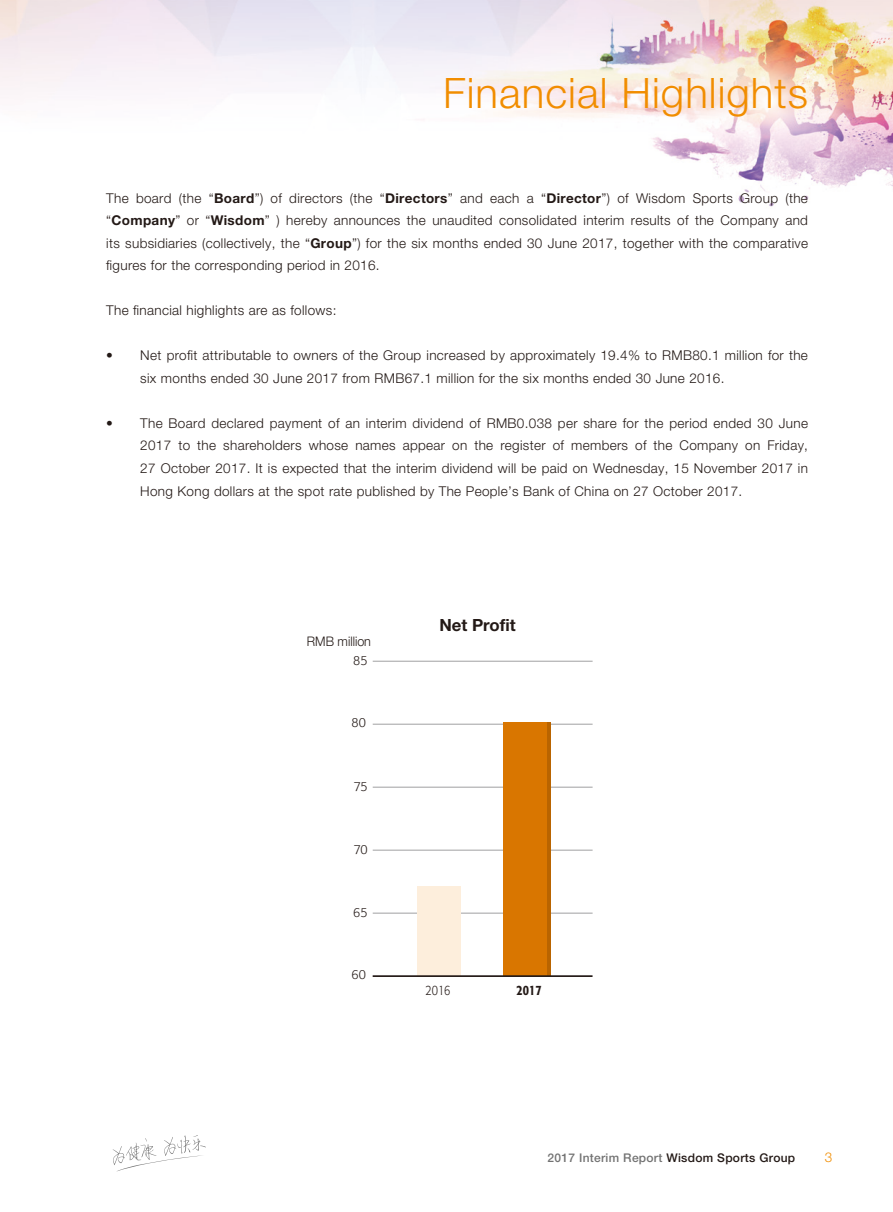
<style>
.page{position:relative;width:893px;height:1212px;background:#fff}
.page>*{position:absolute;margin:0;border:0;box-sizing:border-box;transform-origin:0 0}
.t1{font:300 42px "Helvetica Neue";letter-spacing:.025em;color:#f18d00}
.t2{font:700 16.8px "Helvetica Neue";color:#231916}
.t3{font:300 13.5px/22.5px "Helvetica Neue";letter-spacing:.025em;color:#231916;text-align:justify}
.t4{font:300 13.5px "Formata";color:#231916;scale:.8 1}
.t5{font:500 13.5px "Formata";color:#231916;scale:.8 1}
.t6{font:300 13.5px "Helvetica Neue";color:#f18d00}
.t7{font:300 13.2px "Helvetica Neue";color:#231916;scale:.95 1}
.t8{font:300 12.9px "Formata";color:#231916;scale:.95 1}
.t9{font:500 12px "Helvetica Neue";letter-spacing:.025em;color:#727272}
.s1{font-weight:700}
.s2{color:#231916}
</style>
<div class="page">
<img style="left:0;top:0;width:893px;height:207px">
<svg style="left:113px;top:1135px;width:93px;height:36px"></svg>
<hr style="left:373px;top:913px;width:220px;height:1px;background:#a0a0a1">
<hr style="left:373px;top:850px;width:220px;height:1px;background:#a0a0a1">
<hr style="left:373px;top:787px;width:220px;height:1px;background:#a0a0a1">
<hr style="left:373px;top:724px;width:220px;height:1px;background:#a0a0a1">
<hr style="left:373px;top:661px;width:220px;height:1px;background:#a0a0a1">
<hr style="left:547px;top:722px;width:3px;height:253px;background:#b96400">
<div style="left:503px;top:722px;width:44px;height:253px;background:#d97600"></div>
<div style="left:417px;top:886px;width:44px;height:89px;background:#fdeedc"></div>
<hr style="left:373px;top:975px;width:219px;height:2px;background:#231916">
<h1 class="t1" style="left:443px;top:68px;width:366px">Financial Highlights</h1>
<p class="t3" style="left:106px;top:187px;width:703px">The board (the “<span class="s1">Board</span>”) of directors (the “<span class="s1">Directors</span>” and each a “<span class="s1">Director</span>”) of Wisdom Sports Group (the “<span class="s1">Company</span>” or “<span class="s1">Wisdom</span>” ) hereby announces the unaudited consolidated interim results of the Company and its subsidiaries (collectively, the “<span class="s1">Group</span>”) for the six months ended 30 June 2017, together with the comparative figures for the corresponding period in 2016.</p>
<p class="t3" style="left:106px;top:299px;width:232px">The financial highlights are as follows:</p>
<p class="t3" style="left:140px;top:344px;width:669px;text-indent:-34px">• Net profit attributable to owners of the Group increased by approximately 19.4% to RMB80.1 million for the six months ended 30 June 2017 from RMB67.1 million for the six months ended 30 June 2016.</p>
<p class="t3" style="left:140px;top:412px;width:669px;text-indent:-34px">• The Board declared payment of an interim dividend of RMB0.038 per share for the period ended 30 June 2017 to the shareholders whose names appear on the register of members of the Company on Friday, 27 October 2017. It is expected that the interim dividend will be paid on Wednesday, 15 November 2017 in Hong Kong dollars at the spot rate published by The People’s Bank of China on 27 October 2017.</p>
<p class="t7" style="left:307px;top:633px;width:69px">RMB million</p>
<p class="t8" style="left:353px;top:653px;width:17px">85</p>
<p class="t8" style="left:351px;top:715px;width:17px">80</p>
<p class="t8" style="left:354px;top:779px;width:16px">75</p>
<p class="t8" style="left:354px;top:842px;width:16px">70</p>
<p class="t8" style="left:353px;top:905px;width:17px">65</p>
<p class="t8" style="left:351px;top:966px;width:17px">60</p>
<p class="t2" style="left:439px;top:615px;width:78px">Net Profit</p>
<p class="t4" style="left:425px;top:982px;width:33px">2016</p>
<p class="t5" style="left:517px;top:982px;width:33px">2017</p>
<p class="t9" style="left:547px;top:1151px;width:249px">2017 Interim Report <span class="s2">Wisdom Sports Group</span></p>
<p class="t6" style="left:825px;top:1149px;width:9px">3</p>
</div>
